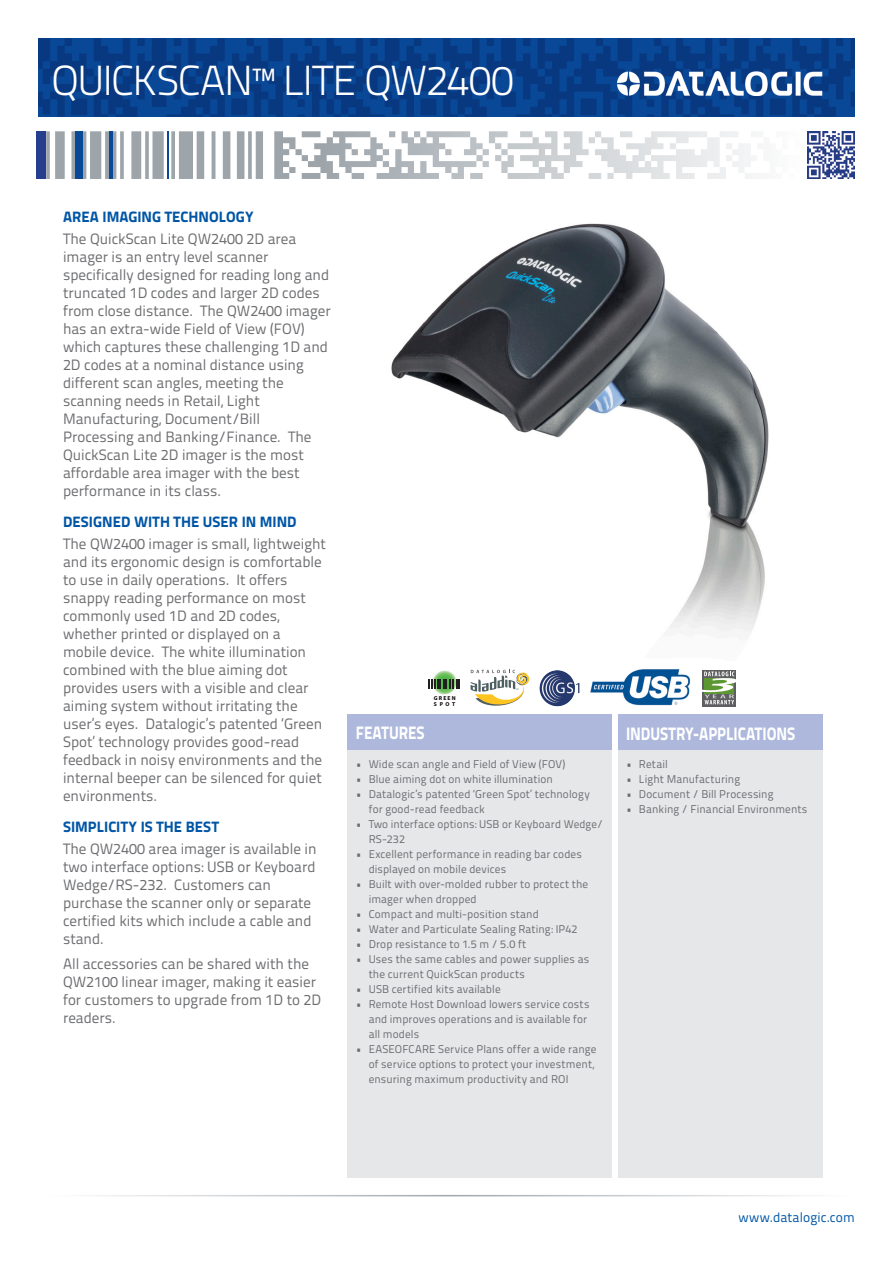
<style>
.page{position:relative;width:893px;height:1263px;background:#fff}
.page>*{position:absolute;margin:0;border:0;box-sizing:border-box;transform-origin:0 0}
.model{font:300 42px "Titillium Text 22 L";letter-spacing:-.03em;color:#fff}
.featurestitle{font:800 18px "Titillium Text 22 L";letter-spacing:-.005em;color:#fff;scale:.85 1}
.description{font:15px/18px "Titillium Text 22 L";color:#6c6d70}
.descriptionheadline{font:800 15px "Titillium Text 22 L";letter-spacing:.005em;color:#0155a5}
.t1{font:13.5px "Titillium Text 22 L";letter-spacing:.005em;color:#0155a5}
.t2{font:11.25px/15px "Titillium Text 22 L";letter-spacing:.01em;color:#6c6d70}
.t3{font:700 5.7px/5.7px "Myriad Pro";letter-spacing:.2em;color:#080205}
</style>
<div class="page">
<svg style="left:38px;top:38px;width:817px;height:79px;background:#083f8a"></svg>
<svg style="left:302px;top:131px;width:453px;height:48px"></svg>
<hr style="left:167px;top:131px;width:2px;height:48px;background:#094797">
<div style="left:75px;top:131px;width:7px;height:48px;background:#094797"></div>
<hr style="left:109px;top:131px;width:4px;height:48px;background:#094797">
<div style="left:37px;top:131px;width:9px;height:48px;background:#253f8e"></div>
<hr style="left:45px;top:1195px;width:803px;height:1px;background:#9ca3a9">
<div style="left:348px;top:714px;width:264px;height:36px;background:#adb8dc"></div>
<div style="left:618px;top:714px;width:204px;height:36px;background:#adb8dc"></div>
<div style="left:348px;top:750px;width:264px;height:428px;background:#e6e7e9"></div>
<div style="left:618px;top:750px;width:204px;height:428px;background:#e6e7e9"></div>
<img style="left:618px;top:72px;width:204px;height:23px">
<img style="left:807px;top:131px;width:48px;height:48px">
<svg style="left:471px;top:670px;width:59px;height:36px"></svg>
<img style="left:539px;top:670px;width:41px;height:37px">
<svg style="left:432px;top:670px;width:25px;height:25px"></svg>
<svg style="left:429px;top:679px;width:30px;height:9px"></svg>
<svg style="left:702px;top:670px;width:34px;height:36px"></svg>
<svg style="left:702px;top:671px;width:34px;height:33px"></svg>
<img style="left:590px;top:669px;width:100px;height:36px">
<img style="left:391px;top:223px;width:378px;height:410px">
<p class="model" style="left:51px;top:50px;width:464px">QUICKSCAN™ LITE QW2400</p>
<p class="descriptionheadline" style="left:63px;top:205px;width:192px">AREA IMAGING TECHNOLOGY</p>
<p class="description" style="left:63px;top:229px;width:269px">The QuickScan Lite QW2400 2D area imager is an entry level scanner specifically designed for reading long and truncated 1D codes and larger 2D codes from close distance. The QW2400 imager has an extra-wide Field of View (FOV) which captures these challenging 1D and 2D codes at a nominal distance using different scan angles, meeting the scanning needs in Retail, Light Manufacturing, Document/Bill Processing and Banking/Finance. The QuickScan Lite 2D imager is the most affordable area imager with the best performance in its class.</p>
<p class="descriptionheadline" style="left:63px;top:510px;width:235px">DESIGNED WITH THE USER IN MIND</p>
<p class="description" style="left:63px;top:534px;width:265px">The QW2400 imager is small, lightweight and its ergonomic design is comfortable to use in daily operations. It offers snappy reading performance on most commonly used 1D and 2D codes, whether printed or displayed on a mobile device. The white illumination combined with the blue aiming dot provides users with a visible and clear aiming system without irritating the user’s eyes. Datalogic’s patented ‘Green Spot’ technology provides good-read feedback in noisy environments and the internal beeper can be silenced for quiet environments.</p>
<p class="descriptionheadline" style="left:63px;top:815px;width:157px">SIMPLICITY IS THE BEST</p>
<p class="description" style="left:63px;top:839px;width:255px">The QW2400 area imager is available in two interface options: USB or Keyboard<br>Wedge/RS-232. Customers can purchase the scanner only or separate certified kits which include a cable and stand.</p>
<p class="description" style="left:63px;top:954px;width:260px">All accessories can be shared with the<br>QW2100 linear imager, making it easier for customers to upgrade from 1D to 2D readers.</p>
<p class="t3" style="left:434px;top:695px;width:23px">GREEN<br>SPOT</p>
<p class="featurestitle" style="left:356px;top:719px;width:82px">FEATURES</p>
<p class="featurestitle" style="left:626px;top:719px;width:200px">INDUSTRY-APPLICATIONS</p>
<p class="t2" style="left:356px;top:756px;width:211px">• Wide scan angle and Field of View (FOV)</p>
<p class="t2" style="left:356px;top:771px;width:199px">• Blue aiming dot on white illumination</p>
<p class="t2" style="left:369px;top:786px;width:223px;text-indent:-13px">• Datalogic’s patented ‘Green Spot’ technology for good-read feedback</p>
<p class="t2" style="left:369px;top:816px;width:236px;text-indent:-13px">• Two interface options: USB or Keyboard Wedge/<br>RS-232</p>
<p class="t2" style="left:369px;top:846px;width:215px;text-indent:-13px">• Excellent performance in reading bar codes displayed on mobile devices</p>
<p class="t2" style="left:369px;top:876px;width:221px;text-indent:-13px">• Built with over-molded rubber to protect the imager when dropped</p>
<p class="t2" style="left:356px;top:906px;width:184px">• Compact and multi-position stand</p>
<p class="t2" style="left:356px;top:921px;width:223px">• Water and Particulate Sealing Rating: IP42</p>
<p class="t2" style="left:356px;top:936px;width:172px">• Drop resistance to 1.5 m / 5.0 ft</p>
<p class="t2" style="left:369px;top:951px;width:222px;text-indent:-13px">• Uses the same cables and power supplies as the current QuickScan products</p>
<p class="t2" style="left:356px;top:981px;width:146px">• USB certified kits available</p>
<p class="t2" style="left:369px;top:996px;width:222px;text-indent:-13px">• Remote Host Download lowers service costs and improves operations and is available for all models</p>
<p class="t2" style="left:369px;top:1041px;width:229px;text-indent:-13px">• EASEOFCARE Service Plans offer a wide range of service options to protect your investment, ensuring maximum productivity and ROI</p>
<p class="t2" style="left:626px;top:756px;width:43px">• Retail</p>
<p class="t2" style="left:626px;top:771px;width:116px">• Light Manufacturing</p>
<p class="t2" style="left:626px;top:786px;width:149px">• Document / Bill Processing</p>
<p class="t2" style="left:626px;top:801px;width:183px">• Banking / Financial Environments</p>
<p class="t1" style="left:738px;top:1207px;width:118px">www.datalogic.com</p>
</div>
